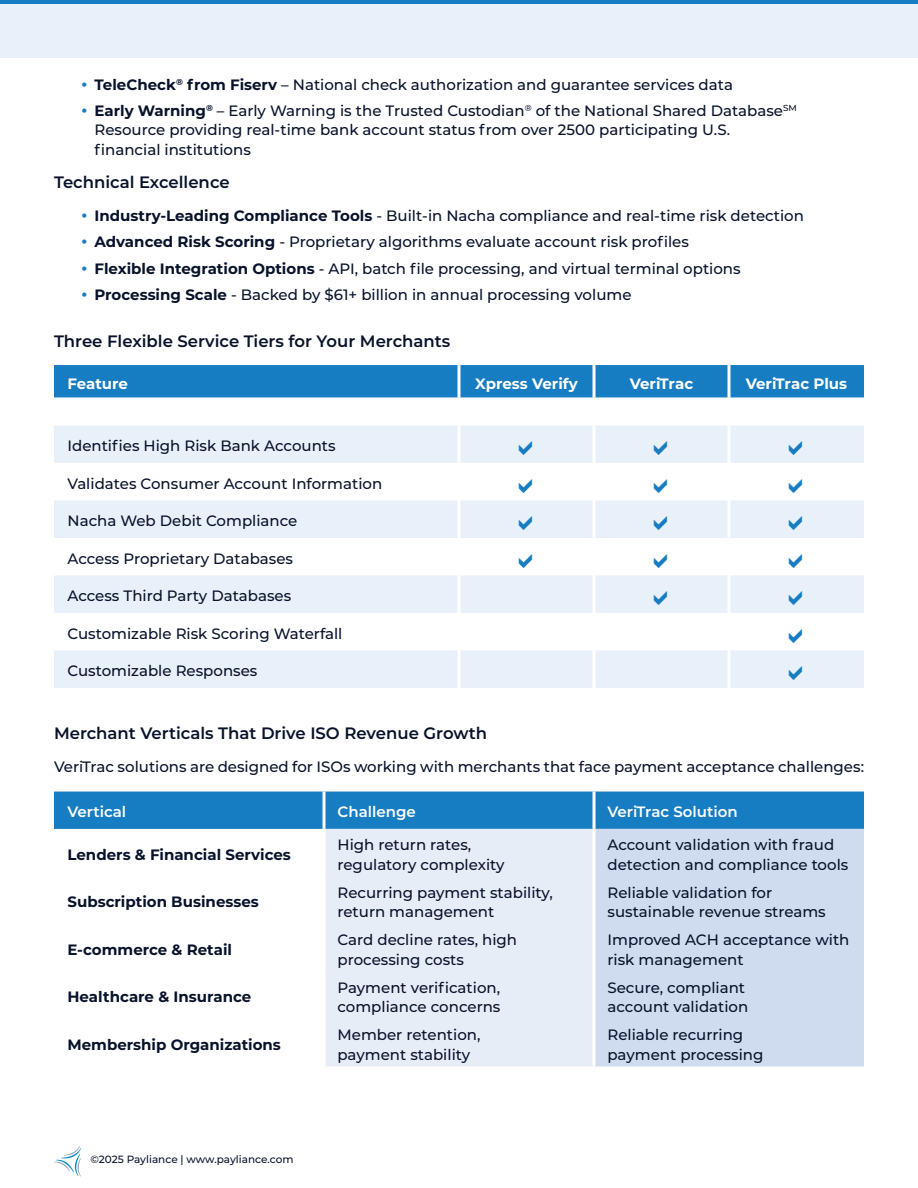
<style>
.page{position:relative;width:918px;height:1188px;background:#fff}
.page>*{position:absolute;margin:0;border:0;box-sizing:border-box;transform-origin:0 0}
.t1{font:600 16.5px "Montserrat";color:#08122a}
.t2{font:500 15px/19.5px "Montserrat";color:#08122a}
.t3{font:700 15px "Montserrat";color:#08122a}
.t4{font:700 15px "Montserrat";letter-spacing:-.005em;color:#fff}
.t5{font:600 15px "Montserrat";color:#fff}
.t6{font:500 10.5px "Montserrat";color:#08122a}
.s1{font-weight:600;font-size:19.5px;color:#177dc2}
.s2{font-weight:700}
</style>
<div class="page">
<hr style="left:0;top:0;width:918px;height:4px;background:#177dc2">
<div style="left:0;top:4px;width:918px;height:54px;background:#e8f0f9"></div>
<div style="left:54px;top:365px;width:810px;height:32px;background:#177dc2"></div>
<svg style="left:54px;top:425px;width:810px;height:263px;fill:#e8f0f9"></svg>
<hr style="left:458px;top:365px;width:2px;height:32px;background:#fff">
<svg style="left:592px;top:365px;width:4px;height:32px"></svg>
<hr style="left:728px;top:365px;width:2px;height:32px;background:#fff">
<hr style="left:458px;top:425px;width:2px;height:38px;background:#fff">
<hr style="left:592px;top:425px;width:4px;height:38px;background:#fff">
<hr style="left:728px;top:425px;width:2px;height:38px;background:#fff">
<hr style="left:458px;top:463px;width:2px;height:37px;background:#fff">
<hr style="left:592px;top:463px;width:4px;height:37px;background:#fff">
<hr style="left:728px;top:463px;width:2px;height:37px;background:#fff">
<hr style="left:458px;top:500px;width:2px;height:38px;background:#fff">
<hr style="left:592px;top:500px;width:4px;height:38px;background:#fff">
<hr style="left:728px;top:500px;width:2px;height:38px;background:#fff">
<hr style="left:458px;top:538px;width:2px;height:37px;background:#fff">
<hr style="left:592px;top:538px;width:4px;height:37px;background:#fff">
<hr style="left:728px;top:538px;width:2px;height:37px;background:#fff">
<hr style="left:458px;top:575px;width:2px;height:38px;background:#fff">
<hr style="left:592px;top:575px;width:4px;height:38px;background:#f8fafc">
<hr style="left:728px;top:575px;width:2px;height:38px;background:#fff">
<hr style="left:458px;top:613px;width:2px;height:37px;background:#fff">
<hr style="left:592px;top:613px;width:4px;height:37px;background:#fff">
<hr style="left:728px;top:613px;width:2px;height:37px;background:#fff">
<hr style="left:458px;top:650px;width:2px;height:38px;background:#fff">
<hr style="left:592px;top:650px;width:4px;height:38px;background:#fff">
<hr style="left:728px;top:650px;width:2px;height:38px;background:#fff">
<svg style="left:54px;top:1146px;width:27px;height:31px"></svg>
<div style="left:54px;top:792px;width:810px;height:37px;background:#177dc2"></div>
<div style="left:326px;top:829px;width:266px;height:237px;background:#e7edf7"></div>
<div style="left:596px;top:829px;width:268px;height:237px;background:#cfdcef"></div>
<svg style="left:322px;top:792px;width:4px;height:37px"></svg>
<svg style="left:592px;top:792px;width:4px;height:37px"></svg>
<svg style="left:592px;top:829px;width:4px;height:47px"></svg>
<hr style="left:592px;top:876px;width:4px;height:48px;background:#f3f6fb">
<svg style="left:592px;top:924px;width:4px;height:47px"></svg>
<hr style="left:592px;top:971px;width:4px;height:48px;background:#f3f6fb">
<svg style="left:592px;top:1019px;width:4px;height:47px"></svg>
<svg style="left:519px;top:441px;width:13px;height:14px"></svg>
<svg style="left:654px;top:441px;width:13px;height:14px"></svg>
<svg style="left:789px;top:441px;width:13px;height:14px"></svg>
<svg style="left:519px;top:479px;width:13px;height:14px"></svg>
<svg style="left:654px;top:479px;width:13px;height:14px"></svg>
<svg style="left:789px;top:479px;width:13px;height:14px"></svg>
<svg style="left:519px;top:516px;width:13px;height:14px"></svg>
<svg style="left:654px;top:516px;width:13px;height:14px"></svg>
<svg style="left:789px;top:516px;width:13px;height:14px"></svg>
<svg style="left:519px;top:553px;width:13px;height:15px"></svg>
<svg style="left:654px;top:553px;width:13px;height:15px"></svg>
<svg style="left:789px;top:553px;width:13px;height:15px"></svg>
<svg style="left:654px;top:591px;width:13px;height:14px"></svg>
<svg style="left:789px;top:591px;width:13px;height:14px"></svg>
<svg style="left:789px;top:628px;width:13px;height:15px"></svg>
<svg style="left:789px;top:666px;width:13px;height:14px"></svg>
<p class="t2" style="left:81px;top:74px;width:653px"><span class="s1">•</span> <span class="s2">TeleCheck</span><sup>®</sup> <span class="s2">from Fiserv</span> – National check authorization and guarantee services data</p>
<p class="t2" style="left:94px;top:100px;width:704px;text-indent:-13px"><span class="s1">•</span> <span class="s2">Early Warning</span><sup>®</sup> – Early Warning is the Trusted Custodian<sup>®</sup> of the National Shared Database<sup>SM<br></sup>Resource providing real-time bank account status from over 2500 participating U.S. financial institutions</p>
<p class="t1" style="left:54px;top:171px;width:177px">Technical Excellence</p>
<p class="t2" style="left:81px;top:205px;width:724px"><span class="s1">•</span> <span class="s2">Industry-Leading Compliance Tools</span> - Built-in Nacha compliance and real-time risk detection</p>
<p class="t2" style="left:81px;top:232px;width:609px"><span class="s1">•</span> <span class="s2">Advanced Risk Scoring</span> - Proprietary algorithms evaluate account risk profiles</p>
<p class="t2" style="left:81px;top:258px;width:661px"><span class="s1">•</span> <span class="s2">Flexible Integration Options</span> - API, batch file processing, and virtual terminal options</p>
<p class="t2" style="left:81px;top:284px;width:552px"><span class="s1">•</span> <span class="s2">Processing Scale</span> - Backed by $61+ billion in annual processing volume</p>
<p class="t1" style="left:54px;top:329px;width:398px">Three Flexible Service Tiers for Your Merchants</p>
<p class="t4" style="left:68px;top:372px;width:62px">Feature</p>
<p class="t4" style="left:475px;top:372px;width:104px">Xpress Verify</p>
<p class="t4" style="left:630px;top:372px;width:65px">VeriTrac</p>
<p class="t4" style="left:746px;top:372px;width:103px">VeriTrac Plus</p>
<p class="t2" style="left:68px;top:436px;width:270px">Identifies High Risk Bank Accounts</p>
<p class="t2" style="left:68px;top:473px;width:316px">Validates Consumer Account Information</p>
<p class="t2" style="left:68px;top:511px;width:231px">Nacha Web Debit Compliance</p>
<p class="t2" style="left:68px;top:548px;width:227px">Access Proprietary Databases</p>
<p class="t2" style="left:68px;top:586px;width:225px">Access Third Party Databases</p>
<p class="t2" style="left:68px;top:623px;width:277px">Customizable Risk Scoring Waterfall</p>
<p class="t2" style="left:68px;top:661px;width:191px">Customizable Responses</p>
<p class="t1" style="left:54px;top:721px;width:435px">Merchant Verticals That Drive ISO Revenue Growth</p>
<p class="t2" style="left:54px;top:756px;width:812px">VeriTrac solutions are designed for ISOs working with merchants that face payment acceptance challenges:</p>
<p class="t5" style="left:68px;top:802px;width:60px">Vertical</p>
<p class="t5" style="left:338px;top:802px;width:80px">Challenge</p>
<p class="t5" style="left:608px;top:802px;width:132px">VeriTrac Solution</p>
<p class="t3" style="left:68px;top:844px;width:225px">Lenders &amp; Financial Services</p>
<p class="t2" style="left:338px;top:835px;width:169px">High return rates, regulatory complexity</p>
<p class="t2" style="left:608px;top:835px;width:242px">Account validation with fraud detection and compliance tools</p>
<p class="t3" style="left:68px;top:891px;width:193px">Subscription Businesses</p>
<p class="t2" style="left:338px;top:882px;width:217px">Recurring payment stability, return management</p>
<p class="t2" style="left:608px;top:882px;width:220px">Reliable validation for sustainable revenue streams</p>
<p class="t3" style="left:68px;top:939px;width:166px">E-commerce &amp; Retail</p>
<p class="t2" style="left:338px;top:930px;width:181px">Card decline rates, high processing costs</p>
<p class="t2" style="left:608px;top:930px;width:244px">Improved ACH acceptance with risk management</p>
<p class="t3" style="left:68px;top:986px;width:185px">Healthcare &amp; Insurance</p>
<p class="t2" style="left:338px;top:977px;width:164px">Payment verification, compliance concerns</p>
<p class="t2" style="left:608px;top:977px;width:142px">Secure, compliant account validation</p>
<p class="t3" style="left:68px;top:1034px;width:215px">Membership Organizations</p>
<p class="t2" style="left:338px;top:1025px;width:144px">Member retention, payment stability</p>
<p class="t2" style="left:608px;top:1025px;width:158px">Reliable recurring payment processing</p>
<p class="t6" style="left:91px;top:1152px;width:205px">©2025 Payliance | www.payliance.com</p>
</div>
